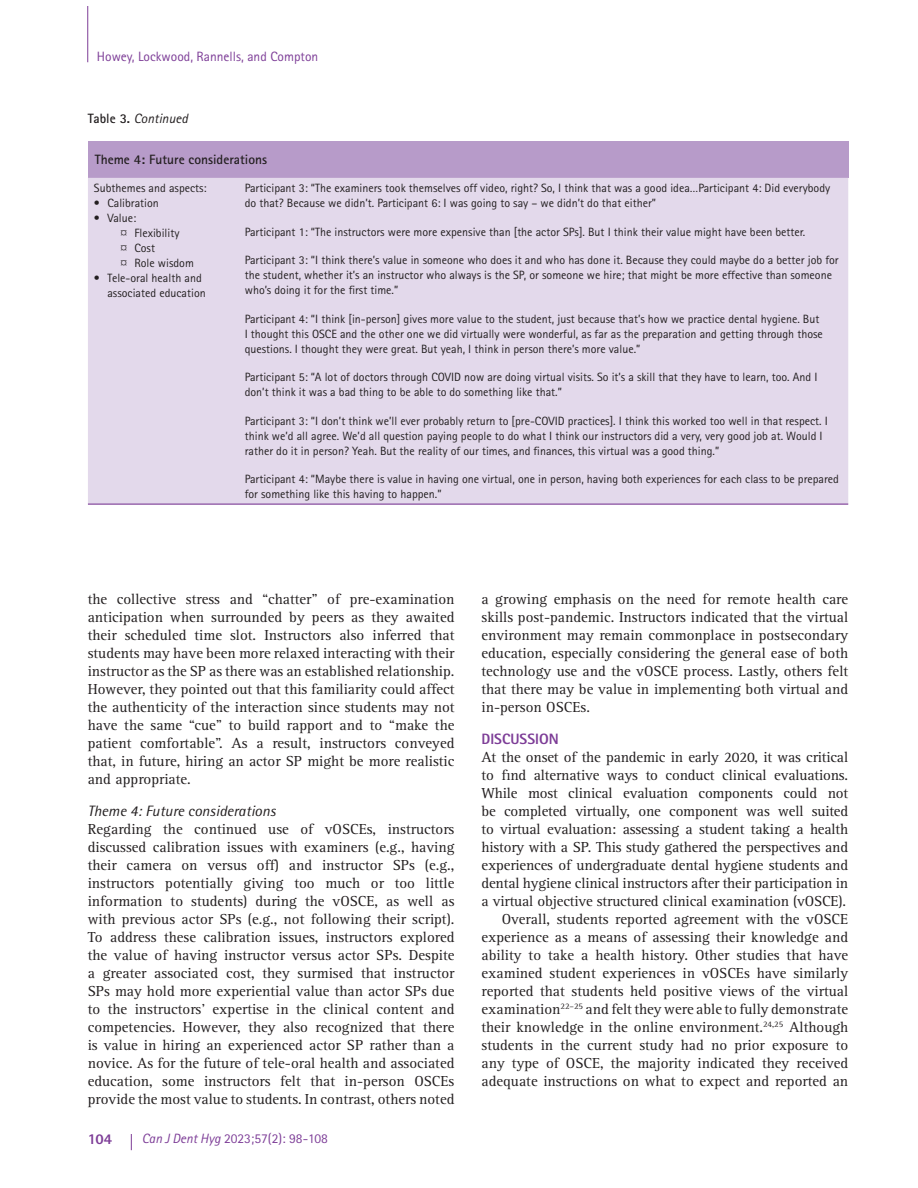
<style>
.page{position:relative;width:918px;height:1188px;background:#fff}
.page>*{position:absolute;margin:0;border:0;box-sizing:border-box;transform-origin:0 0}
.t1{font:15px/18px "Rotis Serif Std";color:#231f20;text-align:justify}
.t2{font:italic 15px "Rotis Semi Sans Std";color:#231f20}
.t3{font:800 15px "Rotis Sans Serif Std";color:#7d3d97}
.t4{font:13.5px "Rotis Sans Serif Std";color:#7d3d97}
.t5{font:700 13.5px "Rotis Sans Serif Std";color:#231f20}
.t6{font:italic 13.5px "Rotis Sans Serif Std";color:#231f20}
.t7{font:12px/15px "Rotis Sans Serif Std";color:#231f20}
.s1{font-weight:700;font-style:normal}
.s2{font-style:italic}
</style>
<div class="page">
<hr style="left:87px;top:7px;width:1px;height:55px;background:#7d3d97">
<svg style="left:131px;top:1134px;width:1px;height:16px"></svg>
<div style="left:88px;top:142px;width:760px;height:36px;background:#b79bc9"></div>
<div style="left:88px;top:178px;width:760px;height:326px;background:#e3d9eb"></div>
<hr style="left:88px;top:504px;width:760px;height:1px;background:#7d3d97">
<p class="t4" style="left:97px;top:51px;width:223px">Howey, Lockwood, Rannells, and Compton</p>
<p class="t6" style="left:88px;top:113px;width:102px"><span class="s1">Table 3.</span> Continued</p>
<p class="t5" style="left:95px;top:155px;width:174px">Theme 4: Future considerations</p>
<p class="t7" style="left:94px;top:181px;width:114px">Subthemes and aspects:</p>
<p class="t7" style="left:94px;top:196px;width:67px">• Calibration</p>
<p class="t7" style="left:121px;top:211px;width:75px;text-indent:-27px">• Value:<br>¤ Flexibility<br>¤ Cost<br>¤ Role wisdom</p>
<p class="t7" style="left:107px;top:271px;width:100px;text-indent:-14px">• Tele-oral health and associated education</p>
<p class="t7" style="left:245px;top:181px;width:587px">Participant 3: “The examiners took themselves off video, right? So, I think that was a good idea…Participant 4: Did everybody do that? Because we didn’t. Participant 6: I was going to say – we didn’t do that either”</p>
<p class="t7" style="left:245px;top:225px;width:562px">Participant 1: “The instructors were more expensive than [the actor SPs]. But I think their value might have been better.</p>
<p class="t7" style="left:245px;top:253px;width:595px">Participant 3: “I think there’s value in someone who does it and who has done it. Because they could maybe do a better job for the student, whether it’s an instructor who always is the SP, or someone we hire; that might be more effective than someone who’s doing it for the first time.”</p>
<p class="t7" style="left:245px;top:312px;width:580px">Participant 4: “I think [in-person] gives more value to the student, just because that’s how we practice dental hygiene. But<br>I thought this OSCE and the other one we did virtually were wonderful, as far as the preparation and getting through those questions. I thought they were great. But yeah, I think in person there’s more value.”</p>
<p class="t7" style="left:245px;top:370px;width:574px">Participant 5: “A lot of doctors through COVID now are doing virtual visits. So it’s a skill that they have to learn, too. And I don’t think it was a bad thing to be able to do something like that.”</p>
<p class="t7" style="left:245px;top:414px;width:585px">Participant 3: “I don’t think we’ll ever probably return to [pre-COVID practices]. I think this worked too well in that respect. I think we’d all agree. We’d all question paying people to do what I think our instructors did a very, very good job at. Would I rather do it in person? Yeah. But the reality of our times, and finances, this virtual was a good thing.”</p>
<p class="t7" style="left:245px;top:472px;width:596px">Participant 4: “Maybe there is value in having one virtual, one in person, having both experiences for each class to be prepared for something like this having to happen.”</p>
<p class="t1" style="left:88px;top:592px;width:368px">the collective stress and “chatter” of pre-examination anticipation when surrounded by peers as they awaited their scheduled time slot. Instructors also inferred that students may have been more relaxed interacting with their instructor as the SP as there was an established relationship.<br>However, they pointed out that this familiarity could affect the authenticity of the interaction since students may not have the same “cue” to build rapport and to “make the patient comfortable”. As a result, instructors conveyed that, in future, hiring an actor SP might be more realistic and appropriate.</p>
<p class="t2" style="left:88px;top:802px;width:190px">Theme 4: Future considerations</p>
<p class="t1" style="left:88px;top:822px;width:368px">Regarding the continued use of vOSCEs, instructors discussed calibration issues with examiners (e.g., having their camera on versus off) and instructor SPs (e.g., instructors potentially giving too much or too little information to students) during the vOSCE, as well as with previous actor SPs (e.g., not following their script).<br>To address these calibration issues, instructors explored the value of having instructor versus actor SPs. Despite a greater associated cost, they surmised that instructor SPs may hold more experiential value than actor SPs due to the instructors’ expertise in the clinical content and competencies. However, they also recognized that there is value in hiring an experienced actor SP rather than a novice. As for the future of tele-oral health and associated education, some instructors felt that in-person OSCEs provide the most value to students. In contrast, others noted</p>
<p class="t3" style="left:88px;top:1134px;width:26px">104</p>
<p class="t4" style="left:142px;top:1134px;width:188px"><span class="s2">Can J Dent Hyg</span> 2023;57(2): 98-108</p>
<p class="t1" style="left:482px;top:592px;width:368px">a growing emphasis on the need for remote health care skills post-pandemic. Instructors indicated that the virtual environment may remain commonplace in postsecondary education, especially considering the general ease of both technology use and the vOSCE process. Lastly, others felt that there may be value in implementing both virtual and in-person OSCEs.</p>
<p class="t3" style="left:482px;top:733px;width:79px">DISCUSSION</p>
<p class="t1" style="left:482px;top:750px;width:368px;text-align:right">At the onset of the pandemic in early 2020, it was critical to find alternative ways to conduct clinical evaluations.<br>While most clinical evaluation components could not be completed virtually, one component was well suited to virtual evaluation: assessing a student taking a health history with a SP. This study gathered the perspectives and experiences of undergraduate dental hygiene students and dental hygiene clinical instructors after their participation in a virtual objective structured clinical examination (vOSCE).<br>Overall, students reported agreement with the vOSCE experience as a means of assessing their knowledge and ability to take a health history. Other studies that have examined student experiences in vOSCEs have similarly reported that students held positive views of the virtual examination<sup>22–25</sup> and felt they were able to fully demonstrate their knowledge in the online environment.<sup>24,25</sup> Although students in the current study had no prior exposure to any type of OSCE, the majority indicated they received adequate instructions on what to expect and reported an</p>
</div>
